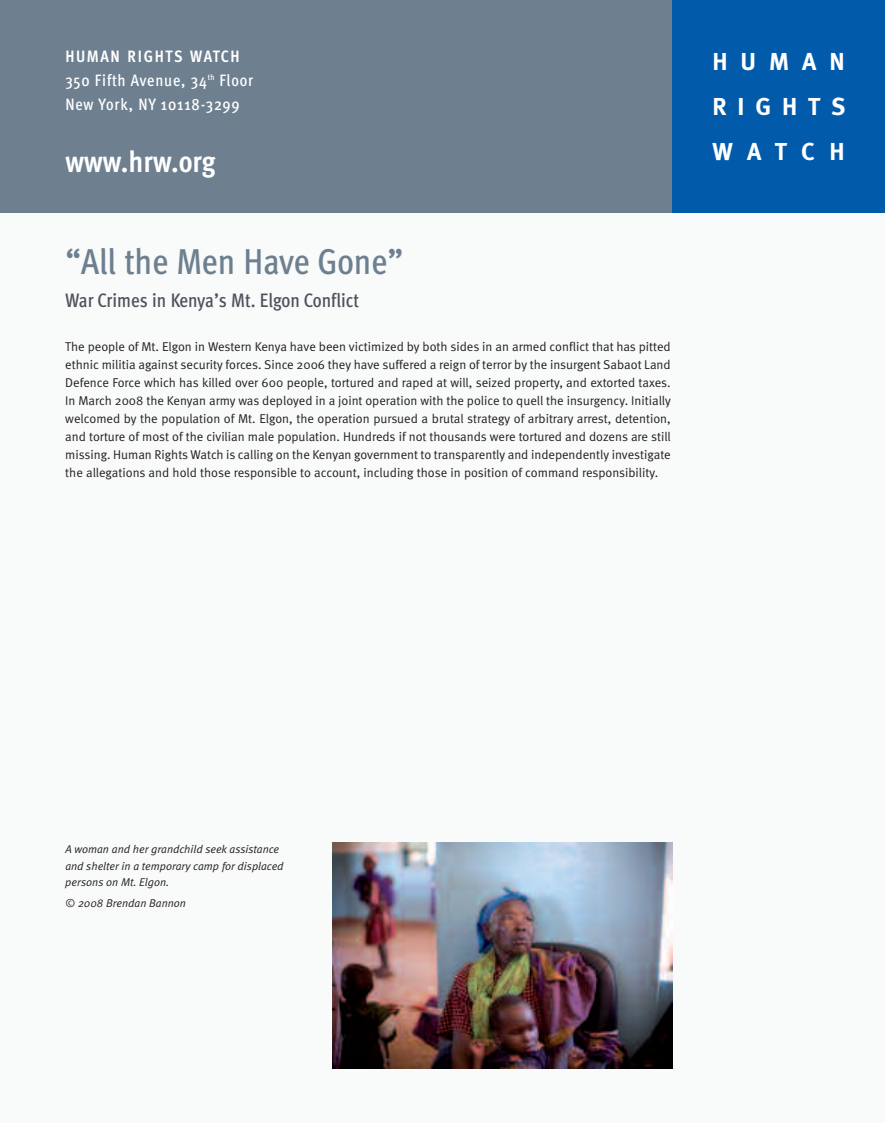
<style>
.page{position:relative;width:885px;height:1123px;background:#fff}
.page>*{position:absolute;margin:0;border:0;box-sizing:border-box;transform-origin:0 0}
.t1{font:500 36px "Meta Cond";color:#6e8090}
.t2{font:700 30px "Meta Cond";color:#fff}
.t3{font:700 24.45px/44.8px "Meta";letter-spacing:.53em;color:#fff;text-align:justify}
.t4{font:500 19.5px "Meta Cond";color:#4c535b}
.t5{font:500 16.5px/24px "Meta Cond";letter-spacing:.05em;color:#fff}
.t6{font:12.75px/18px "Meta Normal";color:#231f20;text-align:justify}
.t7{font:italic 11.25px/16.5px "Meta Normal";color:#231f20}
.s1{font-weight:700}
</style>
<div class="page">
<div style="left:0;top:0;width:884px;height:1123px;background:#f9fafa"></div>
<div style="left:0;top:0;width:884px;height:213px;background:#6e8090"></div>
<div style="left:672px;top:0;width:212px;height:213px;background:#015aaa"></div>
<img style="left:333px;top:842px;width:339px;height:226px">
<p class="t5" style="left:65px;top:46px;width:189px"><span class="s1">HUMAN RIGHTS WATCH<br></span>350 Fifth Avenue, 34<sup>th</sup> Floor<br>New York, NY 10118-3299</p>
<h2 class="t2" style="left:65px;top:150px;width:152px">www.hrw.org</h2>
<h1 class="t1" style="left:65px;top:247px;width:339px">“All the Men Have Gone”</h1>
<h3 class="t4" style="left:65px;top:293px;width:295px">War Crimes in Kenya’s Mt. Elgon Conflict</h3>
<p class="t6" style="left:65px;top:339px;width:607px">The people of Mt. Elgon in Western Kenya have been victimized by both sides in an armed conflict that has pitted ethnic militia against security forces. Since 2006 they have suffered a reign of terror by the insurgent Sabaot Land Defence Force which has killed over 600 people, tortured and raped at will, seized property, and extorted taxes.<br>In March 2008 the Kenyan army was deployed in a joint operation with the police to quell the insurgency. Initially welcomed by the population of Mt. Elgon, the operation pursued a brutal strategy of arbitrary arrest, detention, and torture of most of the civilian male population. Hundreds if not thousands were tortured and dozens are still missing. Human Rights Watch is calling on the Kenyan government to transparently and independently investigate the allegations and hold those responsible to account, including those in position of command responsibility.</p>
<h3 class="t3" style="left:712px;top:42px;width:134px">HUMAN RIGHTS WATCH</h3>
<p class="t7" style="left:65px;top:842px;width:220px">A woman and her grandchild seek assistance and shelter in a temporary camp for displaced persons on Mt. Elgon.</p>
<p class="t7" style="left:65px;top:896px;width:122px">© 2008 Brendan Bannon</p>
</div>
